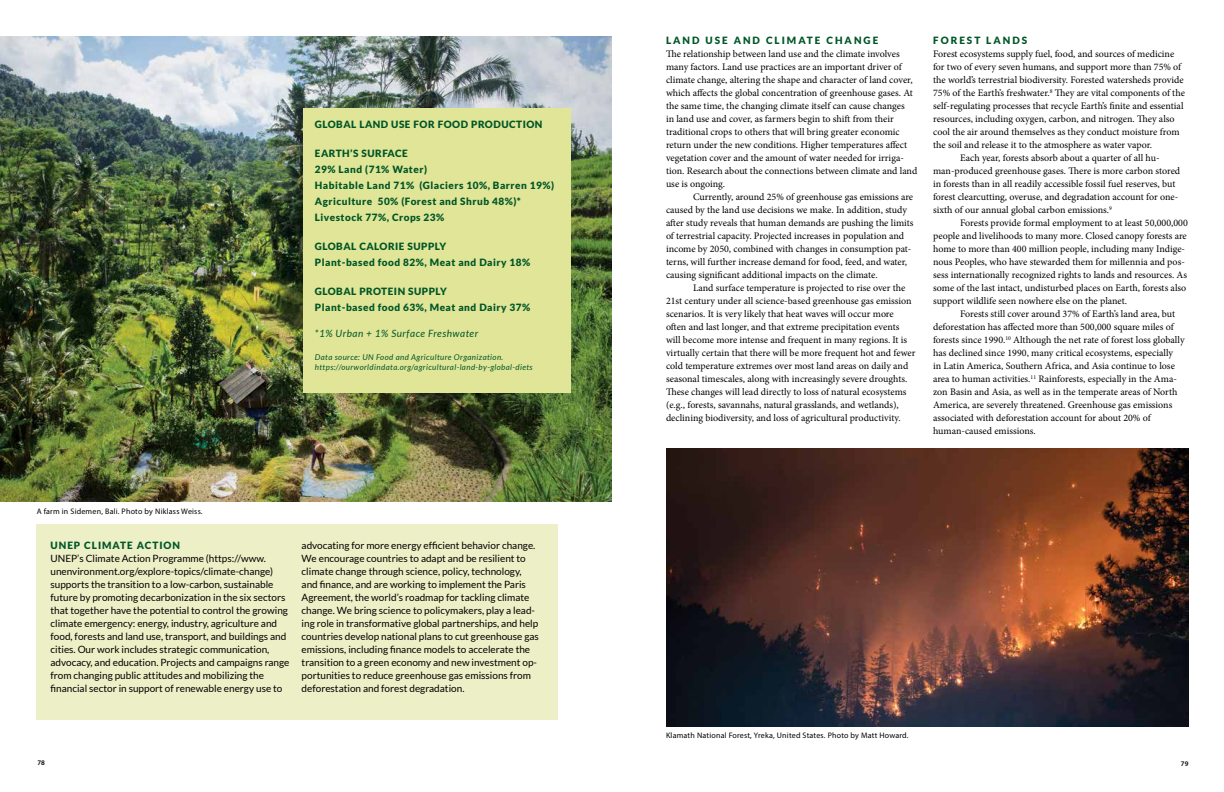
<style>
.page{position:relative;width:1224px;height:792px;background:#fff}
.page>*{position:absolute;margin:0;border:0;box-sizing:border-box;transform-origin:0 0}
.t1{font:10px/13px "Minion Pro";color:#000}
.t2{font:10px/13px "Lato";color:#000}
.t3{font:900 10px/16px "Lato";letter-spacing:.05em;color:#005627}
.t4{font:italic 10px "Lato";letter-spacing:.05em;color:#005627}
.t5{font:900 10px "Lato";letter-spacing:.1em;color:#005627}
.t6{font:italic 8px/10px "Lato";letter-spacing:.05em;color:#005627}
.t7{font:8px "Myriad Pro";letter-spacing:.025em;color:#000}
.t8{font:600 7px "Myriad Pro";color:#000}
</style>
<div class="page">
<div style="left:36px;top:525px;width:522px;height:195px;background:#edefc6"></div>
<img style="left:0;top:37px;width:612px;height:465px">
<div style="left:304px;top:108px;width:267px;height:284px;background:#e1e598"></div>
<img style="left:666px;top:448px;width:523px;height:278px">
<p class="t3" style="left:315px;top:116px;width:8px">GLOBAL</p>
<p class="t3" style="left:359px;top:116px;width:9px">LAND</p>
<p class="t3" style="left:391px;top:116px;width:31px">USE FOR</p>
<p class="t3" style="left:438px;top:116px;width:9px">FOOD</p>
<p class="t3" style="left:471px;top:116px;width:16px">PROD</p>
<p class="t3" style="left:501px;top:116px;width:16px">UCTION</p>
<p class="t3" style="left:315px;top:145px;width:241px">Earth’s Su rface<br>29% Land (71% Water)<br>Habitable Land 71% (Glaciers 10%, Barren 19%)<br>Agriculture 50% (Forest and Shrub 48%)*<br>Livestock 77%, Crops 23%</p>
<p class="t3" style="left:315px;top:238px;width:107px">Global calorie supp</p>
<p class="t3" style="left:315px;top:238px;width:217px;text-indent:120px">ly<br>Plant-based food 82%, Meat and Dairy 18%</p>
<p class="t3" style="left:315px;top:283px;width:107px">Global protein supp</p>
<p class="t3" style="left:315px;top:283px;width:217px;text-indent:121px">ly<br>Plant-based food 63%, Meat and Dairy 37%</p>
<p class="t4" style="left:315px;top:328px;width:165px">*1% Urban + 1% Surface Freshwater</p>
<p class="t6" style="left:315px;top:352px;width:219px">Data source: UN Food and Agriculture Organization. https://ourworldindata.org/agricultural-land-by-global-diets</p>
<p class="t7" style="left:37px;top:506px;width:167px">A farm in Sidemen, Bali. Photo by Niklass Weiss.</p>
<p class="t5" style="left:51px;top:540px;width:131px">UNEP Climate Action</p>
<p class="t2" style="left:51px;top:552px;width:241px">UNEP’s Climate Action Programme (https://www. unenvironment.org/explore-topics/climate-change) supports the transition to a low-carbon, sustainable future by promoting decarbonization in the six sectors that together have the potential to control the growing climate emergency: energy, industry, agriculture and food, forests and land use, transport, and buildings and cities. Our work includes strategic communication, advocacy, and education. Projects and campaigns range from changing public attitudes and mobilizing the financial sector in support of renewable energy use to</p>
<p class="t2" style="left:302px;top:539px;width:239px">advocating for more energy efficient behavior change.<br>We encourage countries to adapt and be resilient to climate change through science, policy, technology, and finance, and are working to implement the Paris Agreement, the world’s roadmap for tackling climate change. We bring science to policymakers, play a lead&shy;ing role in transformative global partnerships, and help countries develop national plans to cut greenhouse gas emissions, including finance models to accelerate the transition to a green economy and new investment op&shy;portunities to reduce greenhouse gas emissions from deforestation and forest degradation.</p>
<p class="t3" style="left:666px;top:32px;width:10px">LAND</p>
<p class="t3" style="left:705px;top:32px;width:17px">USE</p>
<p class="t3" style="left:734px;top:32px;width:10px">AND</p>
<p class="t3" style="left:766px;top:32px;width:8px">CLI</p>
<p class="t3" style="left:787px;top:32px;width:20px">MATE</p>
<p class="t3" style="left:826px;top:32px;width:10px">CHANGE</p>
<p class="t1" style="left:666px;top:47px;width:253px">The relationship between land use and the climate involves many factors. Land use practices are an important driver of climate change, altering the shape and character of land cover, which affects the global concentration of greenhouse gases. At the same time, the changing climate itself can cause changes<br>in land use and cover, as farmers begin to shift from their traditional crops to others that will bring greater economic return under the new conditions. Higher temperatures affect vegetation cover and the amount of water needed for irriga&shy;tion. Research about the connections between climate and land use is ongoing.</p>
<p class="t1" style="left:666px;top:190px;width:249px;text-indent:27px">Currently, around 25% of greenhouse gas emissions are caused by the land use decisions we make. In addition, study after study reveals that human demands are pushing the limits of terrestrial capacity. Projected increases in population and income by 2050, combined with changes in consumption pat&shy;terns, will further increase demand for food, feed, and water, causing significant additional impacts on the climate.</p>
<p class="t1" style="left:666px;top:281px;width:251px;text-indent:27px">Land surface temperature is projected to rise over the 21st century under all science-based greenhouse gas emission scenarios. It is very likely that heat waves will occur more often and last longer, and that extreme precipitation events will become more intense and frequent in many regions. It is virtually certain that there will be more frequent hot and fewer cold temperature extremes over most land areas on daily and seasonal timescales, along with increasingly severe droughts.<br>These changes will lead directly to loss of natural ecosystems (e.g., forests, savannahs, natural grasslands, and wetlands), declining biodiversity, and loss of agricultural productivity.</p>
<p class="t3" style="left:933px;top:33px;width:9px">FOREST</p>
<p class="t3" style="left:986px;top:33px;width:10px">LANDS</p>
<p class="t1" style="left:933px;top:48px;width:243px">Forest ecosystems supply fuel, food, and sources of medicine</p>
<p class="t1" style="left:933px;top:61px;width:250px">for two of every seven humans, and support more than 75% of</p>
<p class="t1" style="left:933px;top:74px;width:252px">the world’s terrestrial biodiversity. Forested watersheds provide</p>
<p class="t1" style="left:933px;top:87px;width:253px">75% of the Earth’s freshwater.<sup>8</sup> They are vital components of the</p>
<p class="t1" style="left:933px;top:100px;width:252px">self-regulating processes that recycle Earth’s finite and essential</p>
<p class="t1" style="left:933px;top:113px;width:243px">resources, including oxygen, carbon, and nitrogen. They also</p>
<p class="t1" style="left:933px;top:126px;width:248px">cool the air around themselves as they conduct moisture from</p>
<p class="t1" style="left:933px;top:139px;width:220px">the soil and release it to the atmosphere as water vapor.</p>
<p class="t1" style="left:960px;top:152px;width:201px">Each year, forests absorb about a quarter of all hu-</p>
<p class="t1" style="left:933px;top:165px;width:249px">man-produced greenhouse gases. There is more carbon stored</p>
<p class="t1" style="left:933px;top:178px;width:244px">in forests than in all readily accessible fossil fuel reserves, but</p>
<p class="t1" style="left:933px;top:191px;width:247px">forest clearcutting, overuse, and degradation account for one-</p>
<p class="t1" style="left:933px;top:204px;width:180px">sixth of our annual global carbon emissions.<sup>9</sup></p>
<p class="t1" style="left:960px;top:217px;width:229px">Forests provide formal employment to at least 50,000,000</p>
<p class="t1" style="left:933px;top:230px;width:255px">people and livelihoods to many more. Closed canopy forests are</p>
<p class="t1" style="left:933px;top:243px;width:254px">home to more than 400 million people, including many Indige-</p>
<p class="t1" style="left:933px;top:256px;width:253px">nous Peoples, who have stewarded them for millennia and pos-</p>
<p class="t1" style="left:933px;top:269px;width:255px">sess internationally recognized rights to lands and resources. As</p>
<p class="t1" style="left:933px;top:282px;width:255px">some of the last intact, undisturbed places on Earth, forests also</p>
<p class="t1" style="left:933px;top:295px;width:196px">support wildlife seen nowhere else on the planet.</p>
<p class="t1" style="left:960px;top:308px;width:217px">Forests still cover around 37% of Earth’s land area, but</p>
<p class="t1" style="left:933px;top:321px;width:242px">deforestation has affected more than 500,000 square miles of</p>
<p class="t1" style="left:933px;top:334px;width:253px">forests since 1990.<sup>10</sup> Although the net rate of forest loss globally</p>
<p class="t1" style="left:933px;top:347px;width:242px">has declined since 1990, many critical ecosystems, especially</p>
<p class="t1" style="left:933px;top:360px;width:243px">in Latin America, Southern Africa, and Asia continue to lose</p>
<p class="t1" style="left:933px;top:373px;width:245px">area to human activities.<sup>11</sup> Rainforests, especially in the Ama-</p>
<p class="t1" style="left:933px;top:386px;width:246px">zon Basin and Asia, as well as in the temperate areas of North</p>
<p class="t1" style="left:933px;top:399px;width:241px">America, are severely threatened. Greenhouse gas emissions</p>
<p class="t1" style="left:933px;top:412px;width:219px">associated with deforestation account for about 20% of</p>
<p class="t1" style="left:933px;top:425px;width:104px">human-caused emissions.</p>
<p class="t7" style="left:666px;top:730px;width:244px">Klamath National Forest, Yreka, United States. Photo by Matt Howard.</p>
<p class="t8" style="left:38px;top:758px;width:9px">78</p>
<p class="t8" style="left:1181px;top:759px;width:9px">79</p>
</div>
